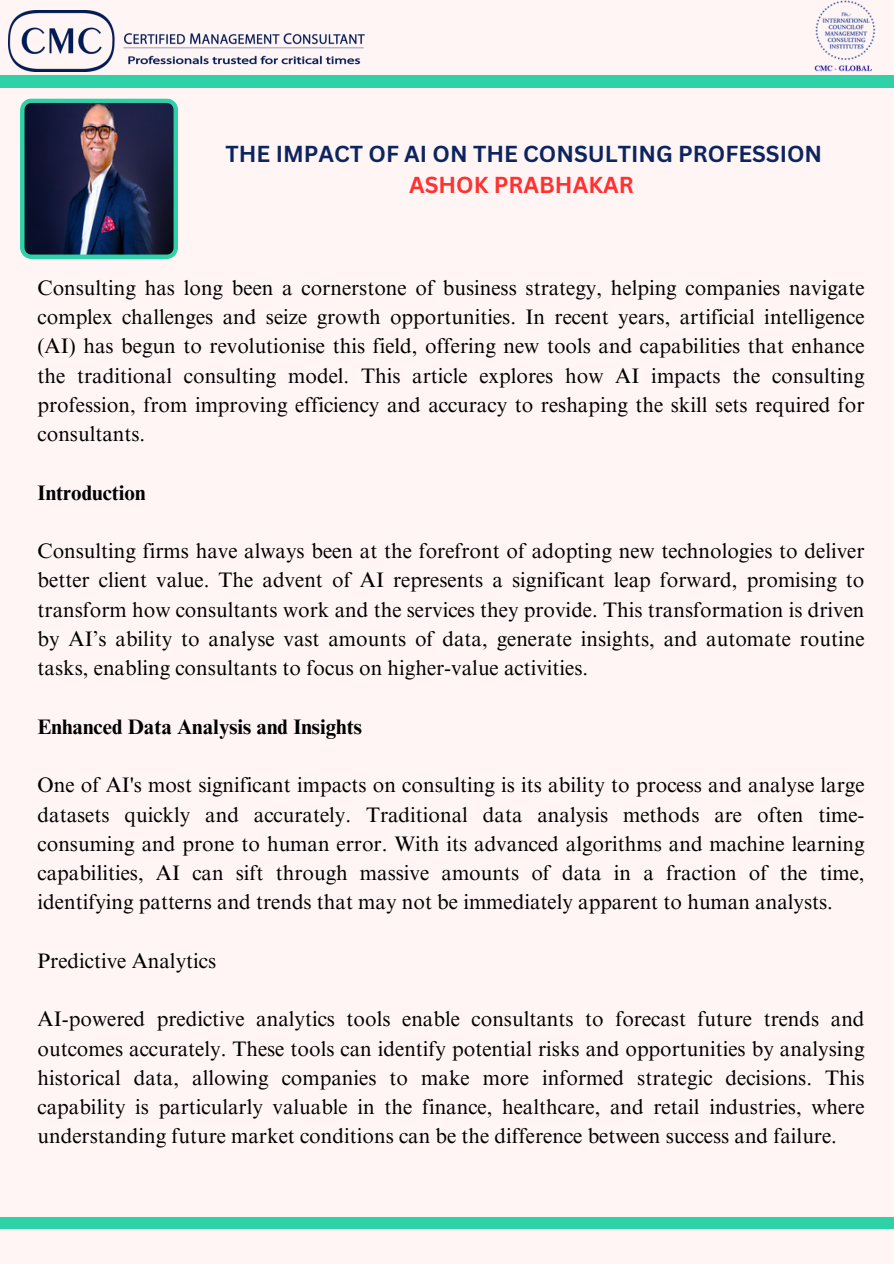
<style>
.page{position:relative;width:894px;height:1264px;background:#fff}
.page>*{position:absolute;margin:0;border:0;box-sizing:border-box;transform-origin:0 0}
.t1{font:700 22.5px/31.5px "Canva Sans";color:#0d255f;text-align:center}
.t2{font:21px/29.2px "Times NRMT Pro";color:#000;text-align:justify}
.t3{font:700 21px "Times NRMT Pro";color:#000}
.s1{color:#ff3131}
</style>
<div class="page">
<div style="left:0;top:0;width:893px;height:1263px;background:#fff5f5"></div>
<div style="left:0;top:76px;width:892px;height:11px;background:#2fd1a7"></div>
<img style="left:9px;top:10px;width:355px;height:61px">
<img style="left:811px;top:0;width:70px;height:76px">
<svg style="left:20px;top:98px;width:158px;height:161px;background:#2e4055"></svg>
<div style="left:0;top:1217px;width:893px;height:11px;background:#2fd1a7"></div>
<h1 class="t1" style="left:225px;top:137px;width:598px">THE IMPACT OF AI ON THE CONSULTING PROFESSION<br><span class="s1">ASHOK PRABHAKAR</span></h1>
<p class="t2" style="left:38px;top:275px;width:828px">Consulting has long been a cornerstone of business strategy, helping companies navigate complex challenges and seize growth opportunities. In recent years, artificial intelligence (AI) has begun to revolutionise this field, offering new tools and capabilities that enhance the traditional consulting model. This article explores how AI impacts the consulting profession, from improving efficiency and accuracy to reshaping the skill sets required for consultants.</p>
<h2 class="t3" style="left:38px;top:484px;width:109px">Introduction</h2>
<p class="t2" style="left:38px;top:539px;width:828px">Consulting firms have always been at the forefront of adopting new technologies to deliver better client value. The advent of AI represents a significant leap forward, promising to transform how consultants work and the services they provide. This transformation is driven by AI’s ability to analyse vast amounts of data, generate insights, and automate routine tasks, enabling consultants to focus on higher-value activities.</p>
<h2 class="t3" style="left:38px;top:718px;width:325px">Enhanced Data Analysis and Insights</h2>
<p class="t2" style="left:38px;top:773px;width:828px">One of AI's most significant impacts on consulting is its ability to process and analyse large datasets quickly and accurately. Traditional data analysis methods are often time&shy;consuming and prone to human error. With its advanced algorithms and machine learning capabilities, AI can sift through massive amounts of data in a fraction of the time, identifying patterns and trends that may not be immediately apparent to human analysts.</p>
<p class="t2" style="left:38px;top:948px;width:180px">Predictive Analytics</p>
<p class="t2" style="left:38px;top:1007px;width:828px">AI-powered predictive analytics tools enable consultants to forecast future trends and outcomes accurately. These tools can identify potential risks and opportunities by analysing historical data, allowing companies to make more informed strategic decisions. This capability is particularly valuable in the finance, healthcare, and retail industries, where understanding future market conditions can be the difference between success and failure.</p>
</div>
